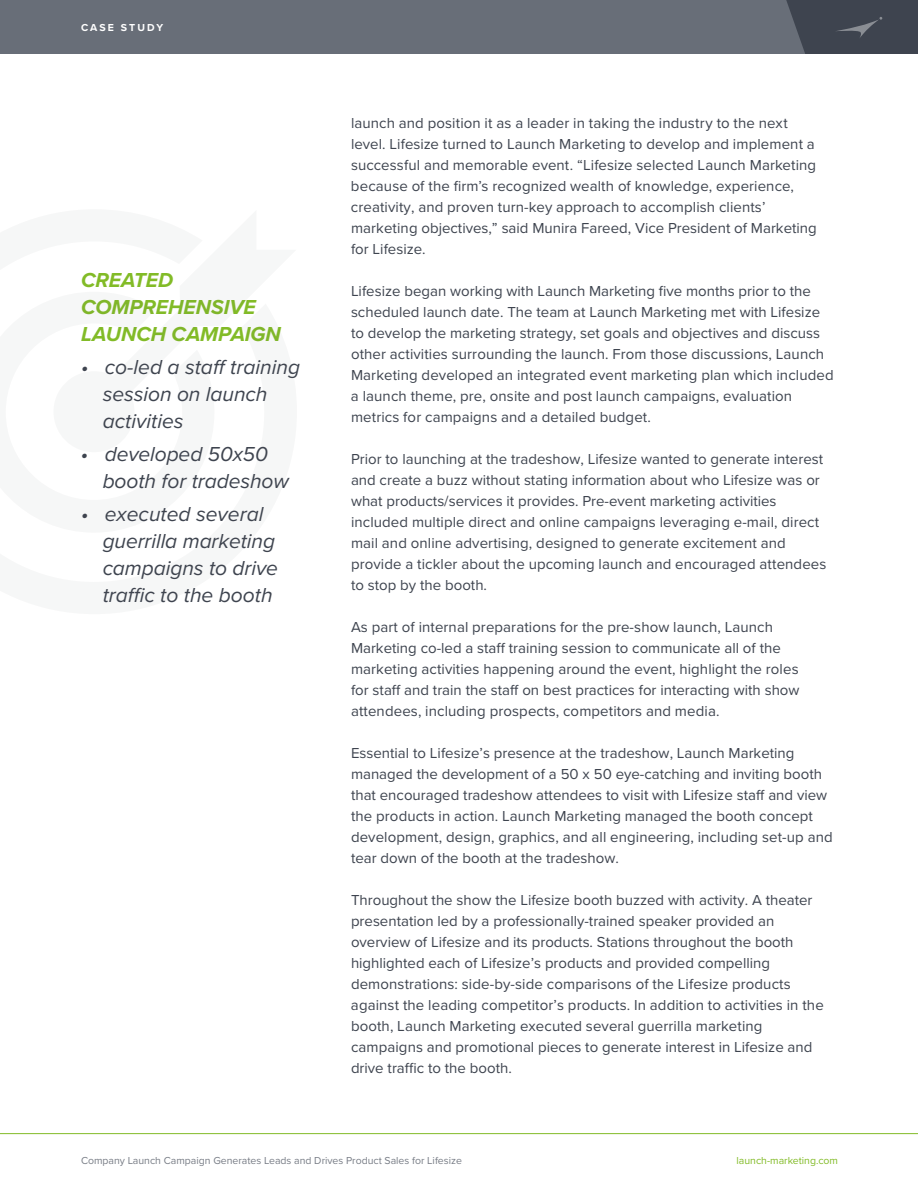
<style>
.page{position:relative;width:918px;height:1188px;background:#fff}
.page>*{position:absolute;margin:0;border:0;box-sizing:border-box;transform-origin:0 0}
.t1{font:italic 21px/27px "Proxima Nova";letter-spacing:-.005em;color:#3e444f}
.t2{font:italic 700 21px/27px "Proxima Nova";letter-spacing:-.005em;color:#82bb27}
.t3{font:15px/21px "Proxima Nova";letter-spacing:.005em;color:#3e444f}
.t4{font:10.5px "Proxima Nova";color:#787d86}
.t5{font:10.5px "Proxima Nova";color:#82bb27}
.t6{font:700 10.5px "Proxima Nova";letter-spacing:.195em;color:#fff}
</style>
<div class="page">
<div style="left:0;top:0;width:918px;height:54px;background:#686e78"></div>
<svg style="left:786px;top:0;width:132px;height:54px;background:#424853"></svg>
<hr style="left:0;top:1133px;width:918px;height:1px;background:#82bb27">
<p class="t6" style="left:81px;top:19px;width:84px">CASE STUDY</p>
<h1 class="t2" style="left:81px;top:266px;width:201px">CREATED<br>COMPREHENSIVE<br>LAUNCH CAMPAIGN</h1>
<h1 class="t1" style="left:103px;top:352px;width:199px;text-indent:-22px">• co-led a staff training session on launch activities</h1>
<h1 class="t1" style="left:103px;top:439px;width:188px;text-indent:-22px">• developed 50x50 booth for tradeshow</h1>
<h1 class="t1" style="left:103px;top:500px;width:177px;text-indent:-22px">• executed several guerrilla marketing campaigns to drive traffic to the booth</h1>
<p class="t3" style="left:351px;top:112px;width:467px">launch and position it as a leader in taking the industry to the next level. Lifesize turned to Launch Marketing to develop and implement a successful and memorable event. “Lifesize selected Launch Marketing because of the firm’s recognized wealth of knowledge, experience, creativity, and proven turn-key approach to accomplish clients’ marketing objectives,” said Munira Fareed, Vice President of Marketing for Lifesize.</p>
<p class="t3" style="left:351px;top:280px;width:484px">Lifesize began working with Launch Marketing five months prior to the scheduled launch date. The team at Launch Marketing met with Lifesize to develop the marketing strategy, set goals and objectives and discuss other activities surrounding the launch. From those discussions, Launch Marketing developed an integrated event marketing plan which included a launch theme, pre, onsite and post launch campaigns, evaluation metrics for campaigns and a detailed budget.</p>
<p class="t3" style="left:351px;top:448px;width:477px">Prior to launching at the tradeshow, Lifesize wanted to generate interest and create a buzz without stating information about who Lifesize was or what products/services it provides. Pre-event marketing activities included multiple direct and online campaigns leveraging e-mail, direct mail and online advertising, designed to generate excitement and provide a tickler about the upcoming launch and encouraged attendees to stop by the booth.</p>
<p class="t3" style="left:351px;top:616px;width:450px">As part of internal preparations for the pre-show launch, Launch Marketing co-led a staff training session to communicate all of the marketing activities happening around the event, highlight the roles for staff and train the staff on best practices for interacting with show attendees, including prospects, competitors and media.</p>
<p class="t3" style="left:351px;top:742px;width:483px">Essential to Lifesize’s presence at the tradeshow, Launch Marketing managed the development of a 50 x 50 eye-catching and inviting booth that encouraged tradeshow attendees to visit with Lifesize staff and view the products in action. Launch Marketing managed the booth concept development, design, graphics, and all engineering, including set-up and tear down of the booth at the tradeshow.</p>
<p class="t3" style="left:351px;top:889px;width:474px">Throughout the show the Lifesize booth buzzed with activity. A theater presentation led by a professionally-trained speaker provided an overview of Lifesize and its products. Stations throughout the booth highlighted each of Lifesize’s products and provided compelling demonstrations: side-by-side comparisons of the Lifesize products against the leading competitor’s products. In addition to activities in the booth, Launch Marketing executed several guerrilla marketing campaigns and promotional pieces to generate interest in Lifesize and drive traffic to the booth.</p>
<p class="t4" style="left:81px;top:1153px;width:383px">Company Launch Campaign Generates Leads and Drives Product Sales for Lifesize</p>
<p class="t5" style="left:737px;top:1153px;width:103px">launch-marketing.com</p>
</div>
